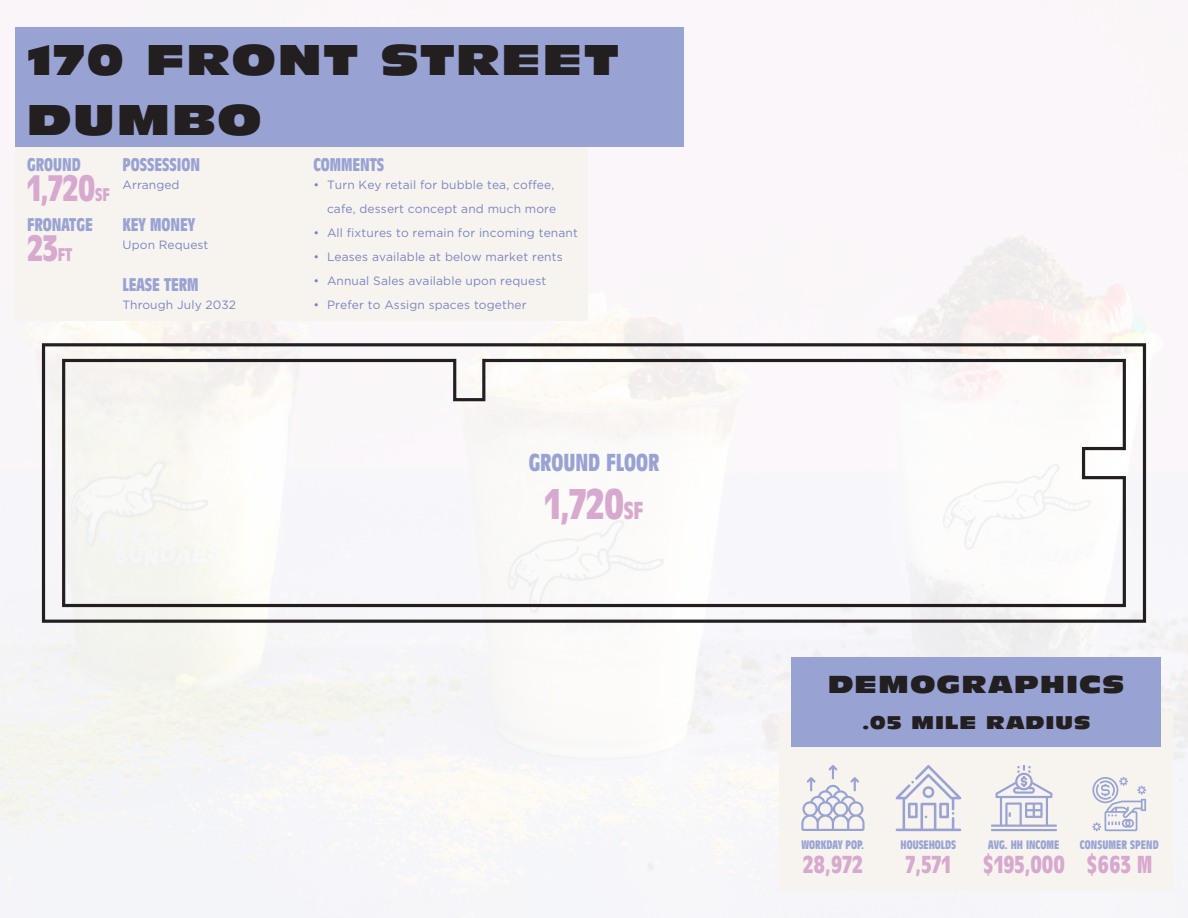
<style>
.page{position:relative;width:1188px;height:918px;background:#fff}
.page>*{position:absolute;margin:0;border:0;box-sizing:border-box;transform-origin:0 0}
.t1{font:42px "Antique Olive Std Nord";letter-spacing:.03em;color:#231f20}
.sq_ft{font:700 condensed 42px "Antique Olive Std";color:#d8a9ce}
.sq_ft-2{font:700 condensed 36px "Antique Olive Std";color:#d8a9ce}
.t2{font:700 condensed 24px "Antique Olive Std";letter-spacing:.01em;color:#d8a9ce}
.t3{font:24px "Antique Olive Std Nord";letter-spacing:.04em;color:#231f20}
.sq_ft_label{font:700 condensed 24px "Antique Olive Std";color:#99a3d3}
.heading_2{font:700 condensed 18px "Antique Olive Std";color:#99a3d3}
.sq_ft_label-2{font:700 condensed 18px "Antique Olive Std";color:#99a3d3}
.t4{font:18px "Antique Olive Std Nord";letter-spacing:.045em;color:#231f20}
.heading_2-2{font:12px/24px "Gotham";letter-spacing:.01em;color:#7985c2;text-align:right}
.heading_2-3{font:700 condensed 12px "Antique Olive Std";color:#99a3d3}
.s1{font-size:18px}
.s2{font-size:24px}
</style>
<div class="page">
<div style="left:779px;top:711px;width:394px;height:180px;background:#f7f4f0"></div>
<div style="left:42px;top:343px;width:1104px;height:280px;border:3px solid #231f20"></div>
<svg style="left:60px;top:357px;width:1068px;height:252px"></svg>
<svg style="left:481px;top:357px;width:647px;height:96px"></svg>
<div style="left:453px;top:357px;width:32px;height:44px;border:3px solid #231f20"></div>
<div style="left:1082px;top:447px;width:44px;height:32px;border:3px solid #231f20"></div>
<div style="left:15px;top:141px;width:573px;height:180px;background:#f7f4f0"></div>
<div style="left:15px;top:27px;width:669px;height:120px;background:#99a3d3"></div>
<div style="left:791px;top:657px;width:370px;height:90px;background:#99a3d3"></div>
<svg style="left:801px;top:765px;width:64px;height:66px"></svg>
<svg style="left:991px;top:765px;width:66px;height:66px"></svg>
<svg style="left:896px;top:765px;width:65px;height:66px"></svg>
<svg style="left:1092px;top:777px;width:54px;height:54px"></svg>
<p class="t1" style="left:27px;top:34px;width:594px">170 FRONT STREET</p>
<p class="t1" style="left:27px;top:94px;width:236px">DUMBO</p>
<p class="sq_ft_label-2" style="left:27px;top:155px;width:55px">GROUND</p>
<p class="sq_ft-2" style="left:27px;top:168px;width:84px">1,720<span class="s1">SF</span></p>
<p class="sq_ft-2" style="left:27px;top:228px;width:47px">23<span class="s1">FT</span></p>
<p class="sq_ft_label-2" style="left:27px;top:215px;width:67px">FRONATGE</p>
<p class="heading_2" style="left:123px;top:155px;width:79px">POSSESSION</p>
<p class="heading_2-2" style="left:123px;top:172px;width:59px">Arranged</p>
<p class="heading_2" style="left:123px;top:215px;width:74px">KEY MONEY</p>
<p class="heading_2-2" style="left:123px;top:232px;width:87px">Upon Request</p>
<p class="heading_2" style="left:123px;top:275px;width:78px">LEASE TERM</p>
<p class="heading_2-2" style="left:123px;top:292px;width:115px">Through July 2032</p>
<p class="heading_2" style="left:314px;top:155px;width:72px">COMMENTS</p>
<p class="heading_2-2" style="left:314px;top:172px;width:244px">• Turn Key retail for bubble tea, coffee, cafe, dessert concept and much more</p>
<p class="heading_2-2" style="left:314px;top:220px;width:266px">• All fixtures to remain for incoming tenant</p>
<p class="heading_2-2" style="left:314px;top:244px;width:251px">• Leases available at below market rents</p>
<p class="heading_2-2" style="left:314px;top:268px;width:234px">• Annual Sales available upon request</p>
<p class="heading_2-2" style="left:314px;top:292px;width:215px">• Prefer to Assign spaces together</p>
<p class="sq_ft_label" style="left:529px;top:449px;width:132px">GROUND FLOOR</p>
<p class="sq_ft" style="left:545px;top:481px;width:100px">1,720<span class="s2">SF</span></p>
<p class="t3" style="left:828px;top:669px;width:298px">DEMOGRAPHICS</p>
<p class="t4" style="left:862px;top:711px;width:230px">.05 MILE RADIUS</p>
<p class="heading_2-3" style="left:802px;top:838px;width:64px">WORKDAY POP.</p>
<p class="t2" style="left:803px;top:851px;width:61px">28,972</p>
<p class="heading_2-3" style="left:900px;top:838px;width:57px">HOUSEHOLDS</p>
<p class="t2" style="left:906px;top:851px;width:47px">7,571</p>
<p class="heading_2-3" style="left:988px;top:838px;width:72px">AVG. HH INCOME</p>
<p class="t2" style="left:982px;top:851px;width:84px">$195,000</p>
<p class="heading_2-3" style="left:1080px;top:838px;width:80px">CONSUMER SPEND</p>
<p class="t2" style="left:1086px;top:851px;width:68px">$663 M</p>
</div>
